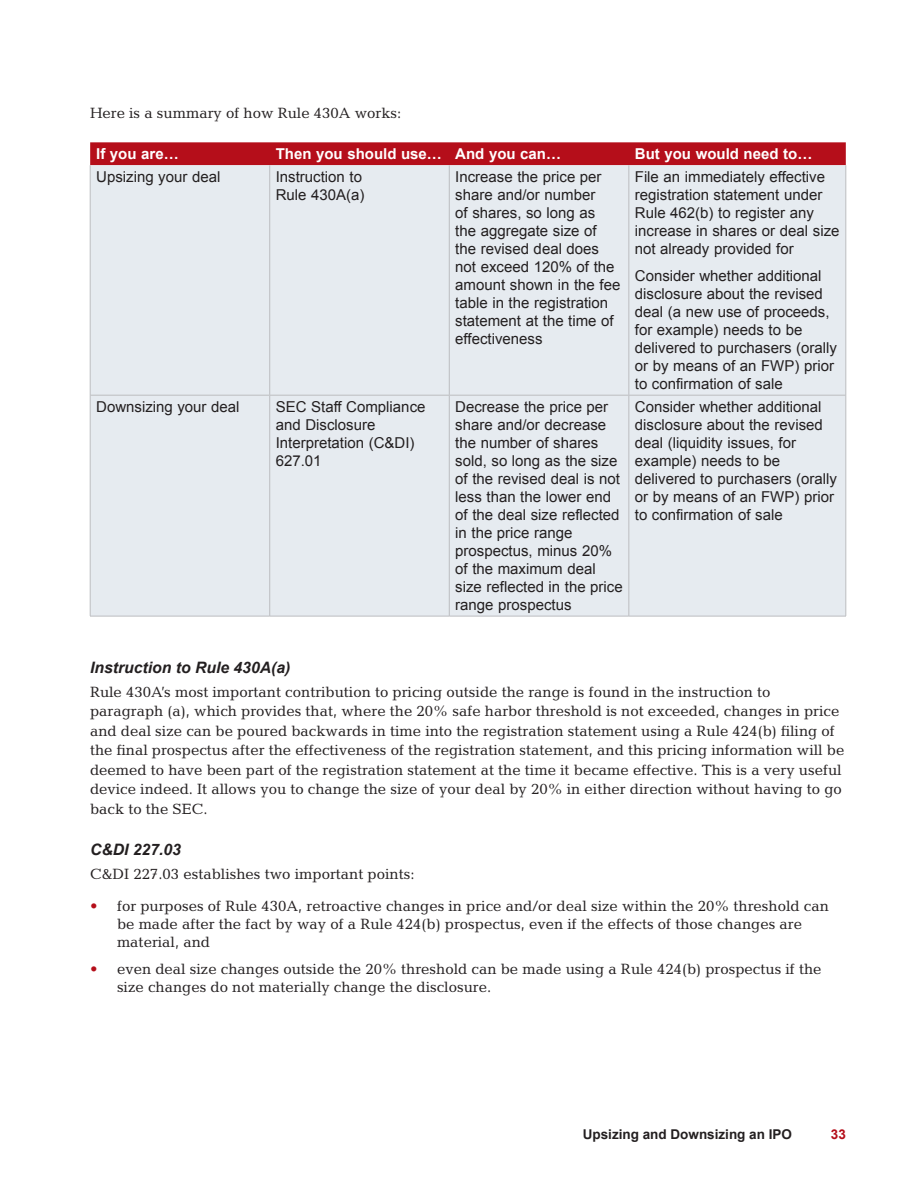
<style>
.page{position:relative;width:918px;height:1188px;background:#fff}
.page>*{position:absolute;margin:0;border:0;box-sizing:border-box;transform-origin:0 0}
.BD_Subhead_3{font:italic 700 15.75px "Arial";color:#231f20}
.BD_Table_Text_1{font:15px/18px "Arial";color:#231f20}
.BD_Text_1{font:15px/19.5px "Candida Std";color:#231f20}
.BD_Table_Text_Sub{font:700 15px "Arial";color:#fff}
.t1{font:700 13.5px "Arial";color:#231f20}
.t2{font:700 13.5px "Arial";color:#b50e1a}
.s1{color:#b50e1a}
</style>
<div class="page">
<div style="left:90px;top:142px;width:756px;height:23px;background:#b50e1a"></div>
<div style="left:91px;top:165px;width:755px;height:451px;background:#e6ebf0"></div>
<hr style="left:90px;top:165px;width:1px;height:230px;background:#bcbdc0">
<hr style="left:846px;top:165px;width:1px;height:230px;background:#bcbdc0">
<hr style="left:90px;top:395px;width:1px;height:221px;background:#bcbdc0">
<hr style="left:846px;top:395px;width:1px;height:221px;background:#bcbdc0">
<hr style="left:90px;top:616px;width:180px;height:1px;background:#bcbdc0">
<hr style="left:270px;top:616px;width:179px;height:1px;background:#bcbdc0">
<hr style="left:449px;top:616px;width:180px;height:1px;background:#bcbdc0">
<hr style="left:629px;top:616px;width:217px;height:1px;background:#bcbdc0">
<hr style="left:269px;top:165px;width:1px;height:230px;background:#bcbdc0">
<hr style="left:449px;top:165px;width:1px;height:230px;background:#bcbdc0">
<hr style="left:628px;top:165px;width:1px;height:230px;background:#bcbdc0">
<hr style="left:90px;top:395px;width:180px;height:1px;background:#bcbdc0">
<hr style="left:270px;top:395px;width:179px;height:1px;background:#bcbdc0">
<hr style="left:269px;top:396px;width:1px;height:220px;background:#bcbdc0">
<hr style="left:449px;top:395px;width:180px;height:1px;background:#bcbdc0">
<hr style="left:449px;top:396px;width:1px;height:220px;background:#bcbdc0">
<hr style="left:629px;top:395px;width:217px;height:1px;background:#bcbdc0">
<hr style="left:628px;top:396px;width:1px;height:220px;background:#bcbdc0">
<p class="BD_Text_1" style="left:90px;top:104px;width:313px">Here is a summary of how Rule 430A works:</p>
<p class="BD_Table_Text_Sub" style="left:96px;top:144px;width:84px">If you are…</p>
<p class="BD_Table_Text_Sub" style="left:276px;top:144px;width:168px">Then you should use…</p>
<p class="BD_Table_Text_Sub" style="left:455px;top:144px;width:107px">And you can…</p>
<p class="BD_Table_Text_Sub" style="left:635px;top:144px;width:179px">But you would need to…</p>
<p class="BD_Table_Text_1" style="left:96px;top:168px;width:126px">Upsizing your deal</p>
<p class="BD_Table_Text_1" style="left:276px;top:168px;width:90px">Instruction to<br>Rule 430A(a)</p>
<p class="BD_Table_Text_1" style="left:455px;top:168px;width:167px">Increase the price per share and/or number<br>of shares, so long as<br>the aggregate size of the revised deal does not exceed 120% of the amount shown in the fee table in the registration statement at the time of effectiveness</p>
<p class="BD_Table_Text_1" style="left:635px;top:168px;width:206px">File an immediately effective registration statement under<br>Rule 462(b) to register any increase in shares or deal size not already provided for</p>
<p class="BD_Table_Text_1" style="left:635px;top:267px;width:204px">Consider whether additional disclosure about the revised deal (a new use of proceeds, for example) needs to be delivered to purchasers (orally or by means of an FWP) prior to confirmation of sale</p>
<p class="BD_Table_Text_1" style="left:96px;top:398px;width:145px">Downsizing your deal</p>
<p class="BD_Table_Text_1" style="left:276px;top:398px;width:151px">SEC Staff Compliance and Disclosure<br>Interpretation (C&amp;DI)<br>627.01</p>
<p class="BD_Table_Text_1" style="left:455px;top:398px;width:169px">Decrease the price per share and/or decrease the number of shares sold, so long as the size of the revised deal is not less than the lower end of the deal size reflected in the price range prospectus, minus 20% of the maximum deal size reflected in the price range prospectus</p>
<p class="BD_Table_Text_1" style="left:635px;top:398px;width:204px">Consider whether additional disclosure about the revised deal (liquidity issues, for example) needs to be delivered to purchasers (orally or by means of an FWP) prior to confirmation of sale</p>
<p class="BD_Subhead_3" style="left:90px;top:657px;width:202px">Instruction to Rule 430A(a)</p>
<p class="BD_Text_1" style="left:90px;top:682px;width:756px">Rule 430A’s most important contribution to pricing outside the range is found in the instruction to paragraph (a), which provides that, where the 20% safe harbor threshold is not exceeded, changes in price and deal size can be poured backwards in time into the registration statement using a Rule 424(b) filing of the final prospectus after the effectiveness of the registration statement, and this pricing information will be deemed to have been part of the registration statement at the time it became effective. This is a very useful device indeed. It allows you to change the size of your deal by 20% in either direction without having to go back to the SEC.</p>
<p class="BD_Subhead_3" style="left:90px;top:839px;width:93px">C&amp;DI 227.03</p>
<p class="BD_Text_1" style="left:90px;top:864px;width:326px">C&amp;DI 227.03 establishes two important points:</p>
<p class="BD_Text_1" style="left:117px;top:897px;width:713px;line-height:18px;text-indent:-27px"><span class="s1">•</span> for purposes of Rule 430A, retroactive changes in price and/or deal size within the 20% threshold can be made after the fact by way of a Rule 424(b) prospectus, even if the effects of those changes are material, and</p>
<p class="BD_Text_1" style="left:117px;top:960px;width:706px;line-height:18px;text-indent:-27px"><span class="s1">•</span> even deal size changes outside the 20% threshold can be made using a Rule 424(b) prospectus if the size changes do not materially change the disclosure.</p>
<p class="t1" style="left:583px;top:1126px;width:211px">Upsizing and Downsizing an IPO</p>
<p class="t2" style="left:831px;top:1126px;width:17px">33</p>
</div>
